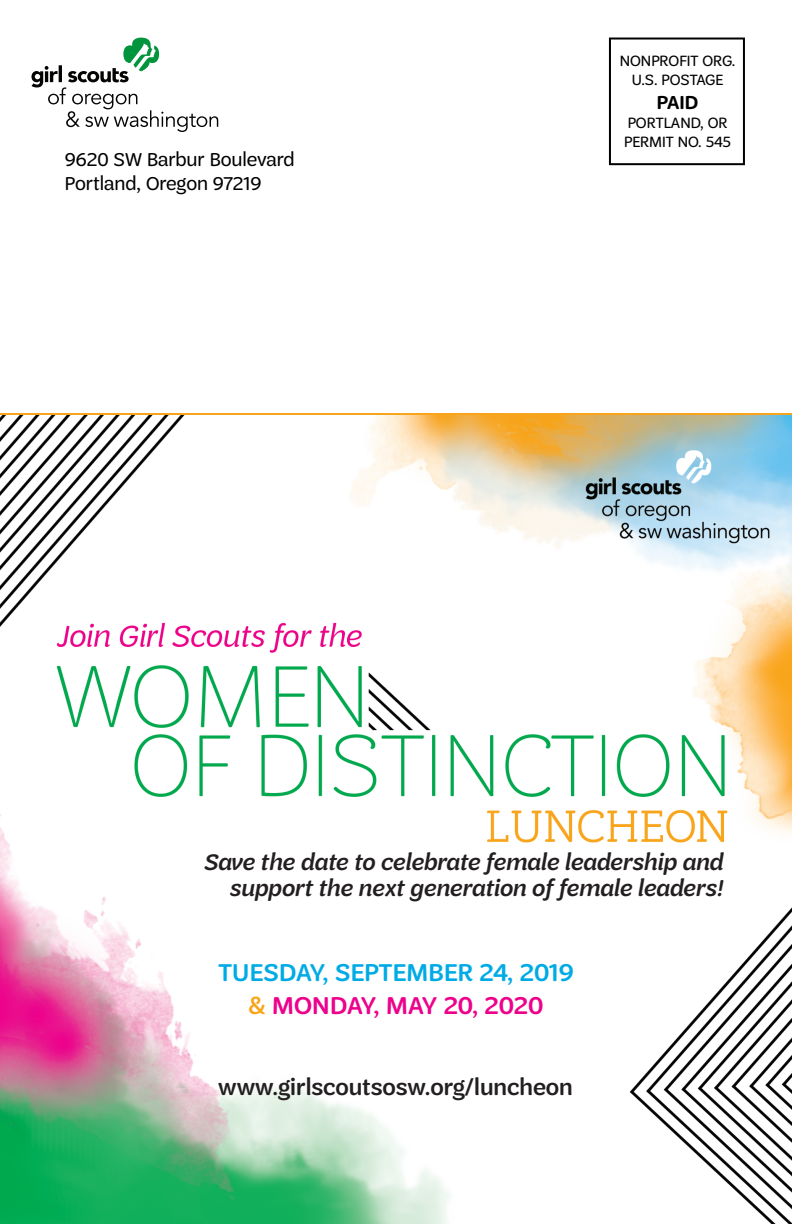
<style>
.page{position:relative;width:792px;height:1224px;background:#fff}
.page>*{position:absolute;margin:0;border:0;box-sizing:border-box;transform-origin:0 0}
.t1{font:500 26px "Trefoil Sans";letter-spacing:.01em;color:#00abe5}
.t2{font:500 26px "Trefoil Sans";color:#ed028c}
.t3{font:italic 500 24px "Trefoil Sans";color:#231f20}
.t4{font:500 24px "Trefoil Sans";color:#231f20}
.t5{font:20px "Trefoil Sans";color:#000}
.t6{font:600 20px "Trefoil Sans";color:#000}
.t7{font:16px "Trefoil Sans";color:#000}
.s1{color:#f9a51b}
</style>
<div class="page">
<img style="left:0;top:415px;width:792px;height:809px">
<hr style="left:0;top:413px;width:792px;height:2px;background:#f9a51b">
<svg style="left:31px;top:38px;width:187px;height:94px"></svg>
<div style="left:609px;top:38px;width:136px;height:127px;border:2px solid #000"></div>
<p class="t5" style="left:65px;top:149px;width:231px">9620 SW Barbur Boulevard</p>
<p class="t5" style="left:65px;top:173px;width:198px">Portland, Oregon 97219</p>
<p class="t7" style="left:620px;top:52px;width:117px">NONPROFIT ORG.</p>
<p class="t7" style="left:632px;top:71px;width:93px">U.S. POSTAGE</p>
<p class="t6" style="left:657px;top:91px;width:43px">PAID</p>
<p class="t7" style="left:628px;top:114px;width:101px">PORTLAND, OR</p>
<p class="t7" style="left:624px;top:133px;width:108px">PERMIT NO. 545</p>
<p class="t3" style="left:203px;top:849px;width:521px">Save the date to celebrate female leadership and</p>
<p class="t3" style="left:229px;top:875px;width:495px">support the next generation of female leaders!</p>
<p class="t1" style="left:218px;top:958px;width:357px">TUESDAY, SEPTEMBER 24, 2019</p>
<p class="t2" style="left:248px;top:991px;width:297px"><span class="s1">&amp;</span> MONDAY, MAY 20, 2020</p>
<p class="t4" style="left:218px;top:1074px;width:356px">www.girlscoutsosw.org/luncheon</p>
</div>
